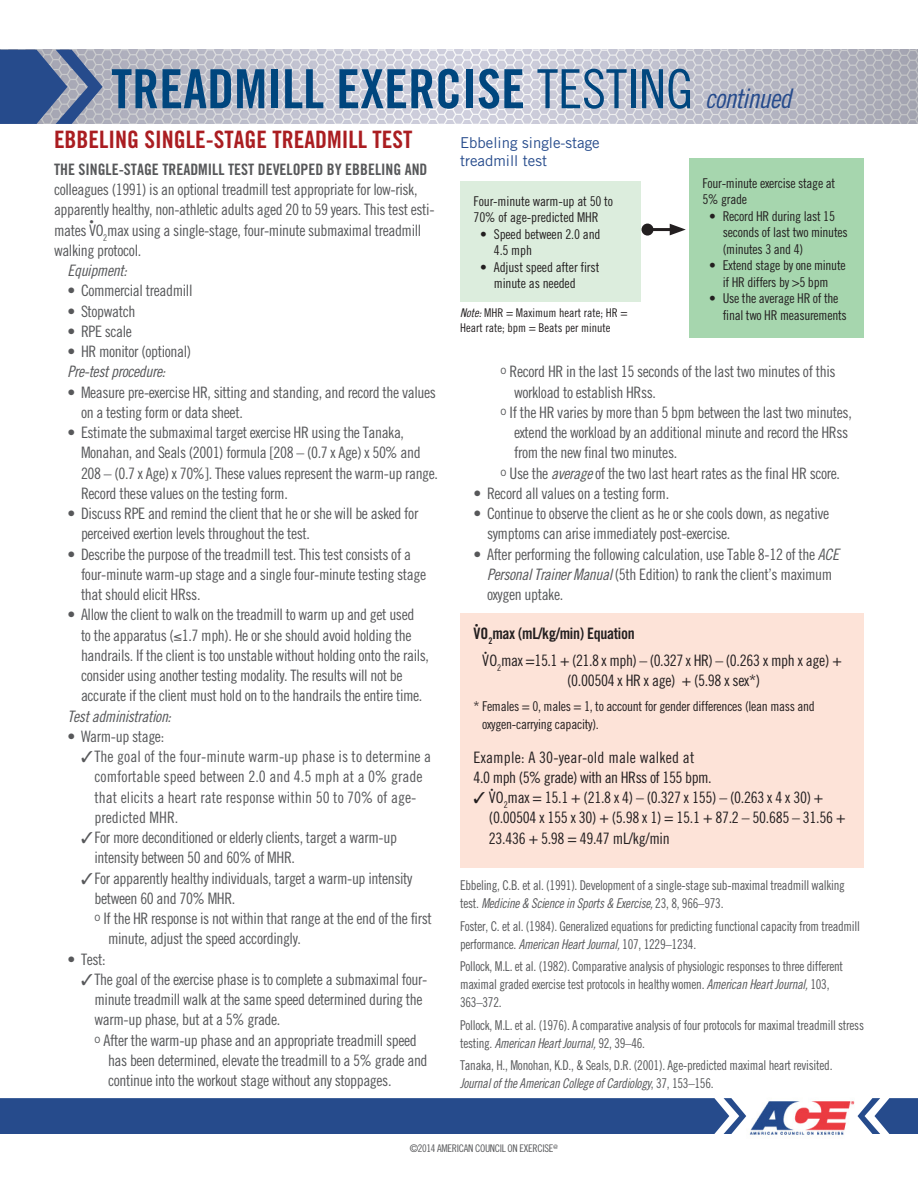
<style>
.page{position:relative;width:918px;height:1188px;background:#fff}
.page>*{position:absolute;margin:0;border:0;box-sizing:border-box;transform-origin:0 0}
.subheads{font:54px "Trade Gothic Bold Cond Twenty";color:#00467e}
.subhead_3{font:24px "Trade Gothic Bold Cond Twenty";color:#aa1d21}
.body{font:15.75px/20.2px "Trade Gothic Cond Eighteen";letter-spacing:-.025em;color:#57585a}
.Bulleted_body{font:15.75px/20.2px "Trade Gothic Cond Eighteen";letter-spacing:-.025em;color:#57585a}
.body-2{font:15.75px/20.2px "Trade Gothic Cond Eighteen";letter-spacing:-.02em;color:#231f20}
.Bulleted_body-2{font:15.75px/20.2px "Trade Gothic Cond Eighteen";color:#57585a}
.body-3{font:15.75px/20.2px "Trade Gothic Cond Eighteen";letter-spacing:.01em;color:#231f20}
.body-4{font:15.75px "Trade Gothic Cond Eighteen Obl";letter-spacing:-.025em;color:#57585a}
.body-5{font:15.75px "Trade Gothic Bold Cond Twenty";letter-spacing:-.02em;color:#231f20}
.caption_body{font:15px/18px "Trade Gothic";color:#264b8c}
.Body_copy_new{font:13.5px/18px "Trade Gothic Cond Eighteen";letter-spacing:-.02em;color:#57585a;scale:.95 1}
.body-6{font:13.5px/16.5px "Trade Gothic Cond Eighteen";letter-spacing:-.02em;color:#231f20}
.fig_callouts{font:13.5px/16.5px "Trade Gothic Cond Eighteen";letter-spacing:-.01em;color:#231f20}
.t1{font:12px/14.4px "Trade Gothic Cond Eighteen";color:#231f20}
.t2{font:10.5px "Trade Gothic Cond Eighteen";letter-spacing:-.03em;color:#57585a}
.body-7{font:9px "Trade Gothic Cond Eighteen";color:#57585a}
.body-8{font:7.5px "Trade Gothic Bold Cond Twenty";color:#231f20}
.body-9{font:6.15px "Trade Gothic Cond Eighteen";color:#231f20}
.s1{font-family:"Trade Gothic Cond Eighteen"}
.s2{font-family:"Trade Gothic Cond Eighteen Obl";font-size:27px;color:#264b8c}
.s3{font-family:"Trade Gothic Bold Cond Twenty"}
.s4{font-family:"Trade Gothic Cond Eighteen Obl"}
</style>
<div class="page">
<img style="left:746px;top:1099px;width:109px;height:36px">
<img style="left:103px;top:50px;width:815px;height:74px">
<svg style="left:0;top:50px;width:103px;height:74px;background:#556e9c"></svg>
<div style="left:0;top:1098px;width:746px;height:36px;background:#264b8c"></div>
<svg style="left:858px;top:1098px;width:60px;height:36px"></svg>
<div style="left:460px;top:613px;width:404px;height:255px;background:#fde3d8"></div>
<div style="left:460px;top:181px;width:180px;height:121px;background:#dceddd"></div>
<div style="left:689px;top:159px;width:175px;height:179px;background:#a6d6ae"></div>
<hr style="left:648px;top:228px;width:27px;height:3px;background:#231f20">
<div style="left:642px;top:224px;width:12px;height:12px;background:#231f20;border-radius:50%"></div>
<svg style="left:670px;top:224px;width:16px;height:11px"></svg>
<p class="subheads" style="left:111px;top:56px;width:682px">TREADMILL EXERCISE <span class="s1">TESTING</span> <span class="s2">continued</span></p>
<p class="subhead_3" style="left:54px;top:125px;width:360px">EBBELING SINGLE-STAGE TREADMILL TEST</p>
<p class="body" style="left:54px;top:159px;width:382px"><span class="s3">THE SINGLE-STAGE TREADMILL TEST DEVELOPED BY EBBELING AND </span>colleagues (1991) is an optional treadmill test appropriate for low-risk, apparently healthy, non-athletic adults aged 20 to 59 years. This test esti&shy;mates VO<sub>2</sub>max using a single-stage, four-minute submaximal treadmill</p>
<p class="body-7" style="left:90px;top:217px;width:6px">•</p>
<p class="body" style="left:54px;top:240px;width:89px">walking protocol.</p>
<p class="body-4" style="left:68px;top:261px;width:61px">Equipment:</p>
<p class="body" style="left:68px;top:281px;width:127px">• Commercial treadmill</p>
<p class="body" style="left:68px;top:301px;width:70px">• Stopwatch</p>
<p class="body" style="left:68px;top:321px;width:66px">• RPE scale</p>
<p class="body" style="left:68px;top:341px;width:125px">• HR monitor (optional)</p>
<p class="body-4" style="left:68px;top:362px;width:99px">Pre-test procedure:</p>
<p class="body" style="left:81px;top:382px;width:356px;text-indent:-14px">• Measure pre-exercise HR, sitting and standing, and record the values on a testing form or data sheet.</p>
<p class="body" style="left:81px;top:422px;width:359px;text-indent:-14px">• Estimate the submaximal target exercise HR using the Tanaka, Monahan, and Seals (2001) formula [208 – (0.7 x Age) x 50% and 208 – (0.7 x Age) x 70%]. These values represent the warm-up range.<br>Record these values on the testing form.</p>
<p class="body" style="left:81px;top:503px;width:339px;text-indent:-14px">• Discuss RPE and remind the client that he or she will be asked for perceived exertion levels throughout the test.</p>
<p class="body" style="left:81px;top:544px;width:347px;text-indent:-14px">• Describe the purpose of the treadmill test. This test consists of a four-minute warm-up stage and a single four-minute testing stage that should elicit HRss.</p>
<p class="body" style="left:81px;top:605px;width:350px;text-indent:-14px">• Allow the client to walk on the treadmill to warm up and get used<br>to the apparatus (≤1.7 mph). He or she should avoid holding the handrails. If the client is too unstable without holding onto the rails, consider using another testing modality. The results will not be accurate if the client must hold on to the handrails the entire time.</p>
<p class="body-4" style="left:68px;top:707px;width:105px">Test administration:</p>
<p class="body" style="left:68px;top:726px;width:98px">• Warm-up stage:</p>
<p class="Bulleted_body-2" style="left:94px;top:746px;width:338px;text-indent:-14px">✓The goal of the four-minute warm-up phase is to determine a comfortable speed between 2.0 and 4.5 mph at a 0% grade that elicits a heart rate response within 50 to 70% of age&shy;predicted MHR.</p>
<p class="Bulleted_body" style="left:94px;top:827px;width:304px;text-indent:-14px">✓For more deconditioned or elderly clients, target a warm-up intensity between 50 and 60% of MHR.</p>
<p class="Bulleted_body" style="left:94px;top:868px;width:319px;text-indent:-14px">✓For apparently healthy individuals, target a warm-up intensity between 60 and 70% MHR.</p>
<p class="Bulleted_body" style="left:108px;top:908px;width:325px;text-indent:-14px"><sup>o</sup> If the HR response is not within that range at the end of the first minute, adjust the speed accordingly.</p>
<p class="body" style="left:68px;top:949px;width:40px">• Test:</p>
<p class="Bulleted_body" style="left:94px;top:969px;width:334px;text-indent:-14px">✓The goal of the exercise phase is to complete a submaximal four&shy;minute treadmill walk at the same speed determined during the warm-up phase, but at a 5% grade.</p>
<p class="Bulleted_body" style="left:108px;top:1030px;width:321px;text-indent:-14px"><sup>o</sup> After the warm-up phase and an appropriate treadmill speed has been determined, elevate the treadmill to a 5% grade and continue into the workout stage without any stoppages.</p>
<p class="caption_body" style="left:460px;top:133px;width:141px">Ebbeling single-stage treadmill test</p>
<p class="fig_callouts" style="left:474px;top:193px;width:141px">Four-minute warm-up at 50 to<br>70% of age-predicted MHR</p>
<p class="body-6" style="left:494px;top:226px;width:108px;text-indent:-14px">• Speed between 2.0 and<br>4.5 mph</p>
<p class="body-6" style="left:494px;top:259px;width:107px;text-indent:-14px">• Adjust speed after first minute as needed</p>
<p class="t1" style="left:460px;top:306px;width:169px"><span class="s4">Note:</span> MHR = Maximum heart rate; HR =<br>Heart rate; bpm = Beats per minute</p>
<p class="fig_callouts" style="left:703px;top:174px;width:134px">Four-minute exercise stage at<br>5% grade</p>
<p class="body-6" style="left:723px;top:207px;width:126px;text-indent:-14px">• Record HR during last 15 seconds of last two minutes (minutes 3 and 4)</p>
<p class="body-6" style="left:709px;top:257px;width:138px;text-align:center">• Extend stage by one minute if HR differs by &gt;5 bpm</p>
<p class="body-6" style="left:723px;top:290px;width:126px;text-indent:-14px">• Use the average HR of the final two HR measurements</p>
<p class="Bulleted_body" style="left:514px;top:361px;width:323px;text-indent:-14px"><sup>o</sup> Record HR in the last 15 seconds of the last two minutes of this workload to establish HRss.</p>
<p class="Bulleted_body" style="left:514px;top:402px;width:339px;text-indent:-14px"><sup>o</sup> If the HR varies by more than 5 bpm between the last two minutes, extend the workload by an additional minute and record the HRss from the new final two minutes.</p>
<p class="Bulleted_body" style="left:501px;top:463px;width:341px"><sup>o</sup> Use the <span class="s4">average</span> of the two last heart rates as the final HR score.</p>
<p class="body" style="left:474px;top:483px;width:197px">• Record all values on a testing form.</p>
<p class="body" style="left:487px;top:503px;width:344px;text-indent:-14px">• Continue to observe the client as he or she cools down, as negative symptoms can arise immediately post-exercise.</p>
<p class="body" style="left:487px;top:544px;width:353px;text-indent:-14px">• After performing the following calculation, use Table 8-12 of the <span class="s4">ACE<br>Personal Trainer Manual</span> (5th Edition) to rank the client’s maximum oxygen uptake.</p>
<p class="body-8" style="left:475px;top:621px;width:5px">•</p>
<p class="body-5" style="left:474px;top:624px;width:163px">VO<sub>2</sub>max (mL/kg/min) Equation</p>
<p class="body-9" style="left:484px;top:649px;width:5px">•</p>
<p class="body-2" style="left:482px;top:650px;width:361px">VO<sub>2</sub>max =15.1 + (21.8 x mph) – (0.327 x HR) – (0.263 x mph x age) +</p>
<p class="body-2" style="left:567px;top:670px;width:195px">(0.00504 x HR x age) + (5.98 x sex*)</p>
<p class="body-6" style="left:482px;top:697px;width:334px;line-height:18px;text-indent:-8px">* Females = 0, males = 1, to account for gender differences (lean mass and oxygen-carrying capacity).</p>
<p class="body-3" style="left:474px;top:747px;width:240px">Example: A 30-year-old male walked at<br>4.0 mph (5% grade) with an HRss of 155 bpm.</p>
<p class="body-2" style="left:474px;top:787px;width:351px">✓ VO<sub>2</sub>max = 15.1 + (21.8 x 4) – (0.327 x 155) – (0.263 x 4 x 30) +</p>
<p class="body-9" style="left:490px;top:786px;width:5px">•</p>
<p class="body-2" style="left:489px;top:808px;width:358px">(0.00504 x 155 x 30) + (5.98 x 1) = 15.1 + 87.2 – 50.685 – 31.56 +<br>23.436 + 5.98 = 49.47 mL/kg/min</p>
<p class="Body_copy_new" style="left:460px;top:876px;width:407px">Ebbeling, C.B. et al. (1991). Development of a single-stage sub-maximal treadmill walking test. <span class="s4">Medicine &amp; Science in Sports &amp; Exercise,</span> 23, 8, 966–973.</p>
<p class="Body_copy_new" style="left:460px;top:917px;width:422px">Foster, C. et al. (1984). Generalized equations for predicting functional capacity from treadmill performance. <span class="s4">American Heart Journal,</span> 107, 1229–1234.</p>
<p class="Body_copy_new" style="left:460px;top:957px;width:405px">Pollock, M.L. et al. (1982). Comparative analysis of physiologic responses to three different maximal graded exercise test protocols in healthy women. <span class="s4">American Heart Journal,</span> 103,<br>363–372.</p>
<p class="Body_copy_new" style="left:460px;top:1016px;width:427px">Pollock, M.L. et al. (1976). A comparative analysis of four protocols for maximal treadmill stress testing. <span class="s4">American Heart Journal,</span> 92, 39–46.</p>
<p class="Body_copy_new" style="left:460px;top:1056px;width:394px">Tanaka, H., Monohan, K.D., &amp; Seals, D.R. (2001). Age-predicted maximal heart revisited.<br><span class="s4">Journal of the American College of Cardiology</span>, 37, 153–156.</p>
<p class="t2" style="left:410px;top:1142px;width:150px">©2014 AMERICAN COUNCIL ON EXERCISE<sup>@</sup></p>
</div>
